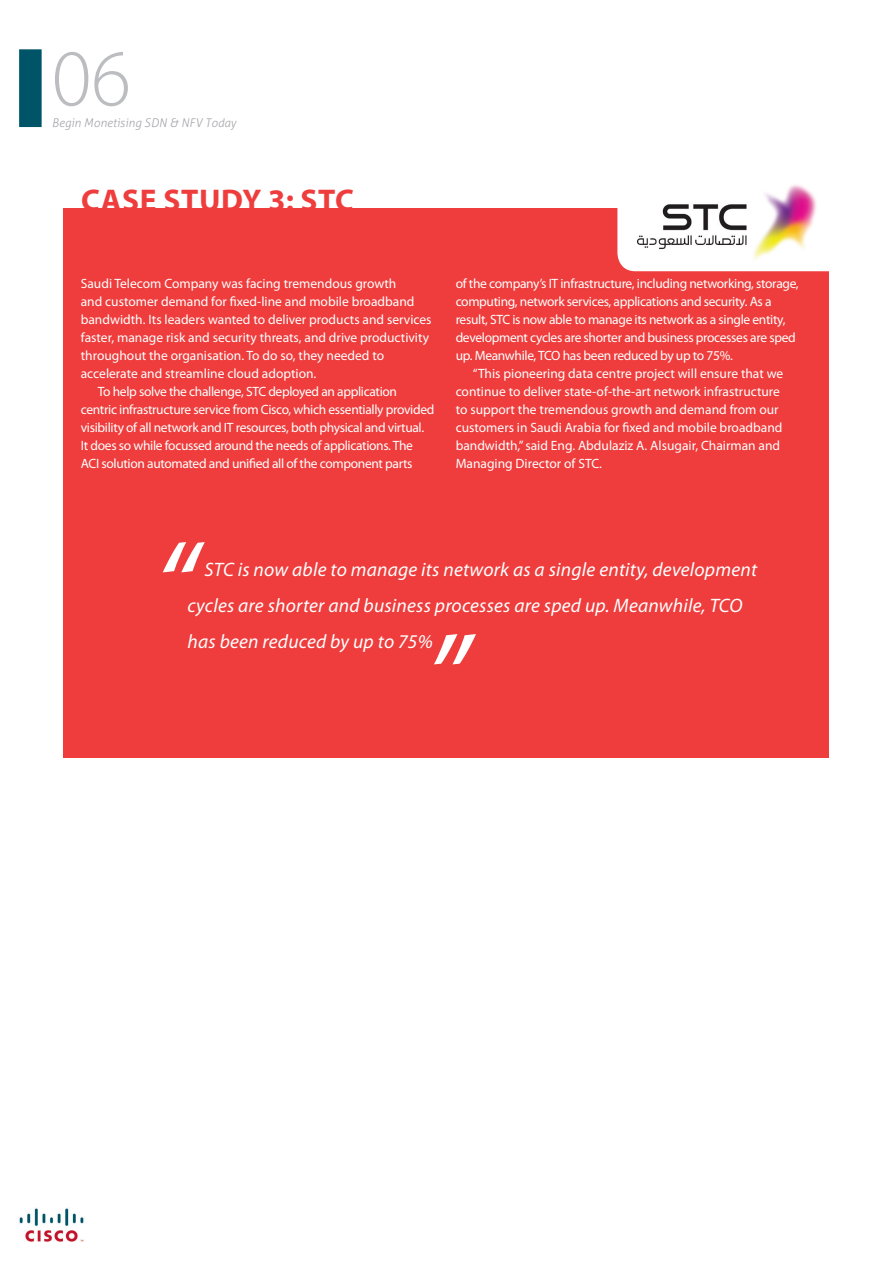
<style>
.page{position:relative;width:893px;height:1263px;background:#fff}
.page>*{position:absolute;margin:0;border:0;box-sizing:border-box;transform-origin:0 0}
.t1{font:italic 124.5px "Myriad Pro";color:#fff}
.t2{font:300 81px "Myriad Pro";color:#bcbdc0}
.t3{font:700 31.5px "Myriad Pro";letter-spacing:.02em;color:#ee3d3c}
.t4{font:italic 19.5px/36px "Myriad Pro";letter-spacing:.01em;color:#fff}
.t5{font:13.5px/18px "Myriad Pro";letter-spacing:-.01em;color:#fff}
.t6{font:italic 300 12px "Aller";color:#a8a9ad}
</style>
<div class="page">
<div style="left:19px;top:49px;width:23px;height:78px;background:#005467"></div>
<img style="left:19px;top:1208px;width:65px;height:34px">
<div style="left:64px;top:208px;width:765px;height:550px;background:#ee3d3c"></div>
<div style="left:617px;top:187px;width:235px;height:84px;background:#fff;border-radius:18px"></div>
<img style="left:637px;top:185px;width:180px;height:75px">
<h2 class="t2" style="left:52px;top:34px;width:81px">06</h2>
<p class="t6" style="left:52px;top:115px;width:186px">Begin Monetising SDN &amp; NFV Today</p>
<h3 class="t3" style="left:81px;top:182px;width:274px">CASE STUDY 3: STC</h3>
<p class="t5" style="left:81px;top:275px;width:317px">Saudi Telecom Company was facing tremendous growth</p>
<p class="t5" style="left:81px;top:293px;width:335px">and customer demand for fixed-line and mobile broadband</p>
<p class="t5" style="left:81px;top:311px;width:352px">bandwidth. Its leaders wanted to deliver products and services</p>
<p class="t5" style="left:81px;top:329px;width:350px">faster, manage risk and security threats, and drive productivity</p>
<p class="t5" style="left:81px;top:347px;width:305px">throughout the organisation. To do so, they needed to</p>
<p class="t5" style="left:81px;top:365px;width:237px">accelerate and streamline cloud adoption.</p>
<p class="t5" style="left:98px;top:383px;width:301px">To help solve the challenge, STC deployed an application</p>
<p class="t5" style="left:81px;top:401px;width:355px">centric infrastructure service from Cisco, which essentially provided</p>
<p class="t5" style="left:81px;top:419px;width:345px">visibility of all network and IT resources, both physical and virtual.</p>
<p class="t5" style="left:81px;top:437px;width:334px">It does so while focussed around the needs of applications. The</p>
<p class="t5" style="left:81px;top:455px;width:333px">ACI solution automated and unified all of the component parts</p>
<p class="t5" style="left:456px;top:275px;width:345px">of the company’s IT infrastructure, including networking, storage, computing, network services, applications and security. As a result, STC is now able to manage its network as a single entity, development cycles are shorter and business processes are sped up. Meanwhile, TCO has been reduced by up to 75%.</p>
<p class="t5" style="left:456px;top:365px;width:329px;text-indent:17px">“This pioneering data centre project will ensure that we continue to deliver state-of-the-art network infrastructure to support the tremendous growth and demand from our customers in Saudi Arabia for fixed and mobile broadband bandwidth,” said Eng. Abdulaziz A. Alsugair, Chairman and Managing Director of STC.</p>
<h1 class="t1" style="left:154px;top:519px;width:44px">“</h1>
<h3 class="t4" style="left:188px;top:552px;width:571px;text-indent:17px">STC is now able to manage its network as a single entity, development cycles are shorter and business processes are sped up. Meanwhile, TCO has been reduced by up to 75%</h3>
<h1 class="t1" style="left:426px;top:611px;width:44px">”</h1>
</div>
